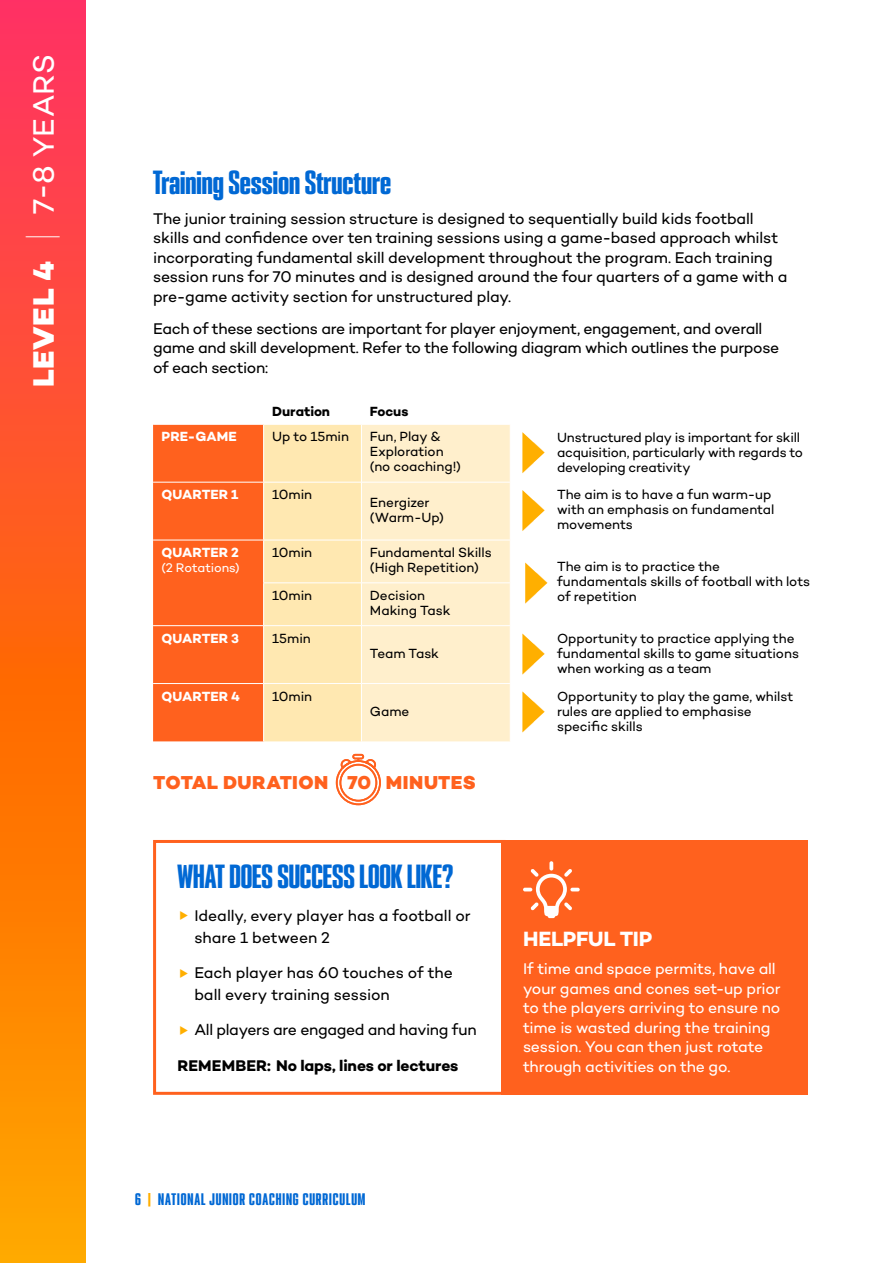
<style>
.page{position:relative;width:893px;height:1263px;background:#fff}
.page>*{position:absolute;margin:0;border:0;box-sizing:border-box;transform-origin:0 0}
.Header_2{font:30px "PODIUM Sharp 2.10";letter-spacing:-.005em;color:#0068d4}
.t1{font:30px "Campton";letter-spacing:.01em;color:#fff}
.Body_Copy{font:700 21px "Campton";letter-spacing:-.01em;color:#fff}
.t2{font:800 19.05px "Campton";letter-spacing:.02em;color:#ff611e}
.Body_Copy-2{font:15.75px/19.5px "Campton";letter-spacing:-.015em;color:#000}
.Body_Copy-3{font:15.75px/19.5px "Campton";letter-spacing:-.01em;color:#fff}
.Body_Copy-4{font:700 15.75px "Campton";letter-spacing:-.01em;color:#000}
.t3{font:15px "PODIUM Sharp 2.10";letter-spacing:.06em;color:#0068d4}
.Body_Copy-5{font:13.5px/15px "Campton";letter-spacing:-.005em;color:#000}
.Body_Copy-6{font:700 13.5px "Campton";color:#fff}
.Body_Copy-7{font:700 13.5px "Campton";letter-spacing:-.005em;color:#000}
.Body_Copy-8{font:12.75px "Campton";letter-spacing:-.005em;color:#fff}
.s1{font-weight:800}
.s2{font-family:"Antenna";font-weight:100;font-size:36px}
.s3{color:#ffaf00}
</style>
<div class="page">
<svg style="left:0;top:0;width:85px;height:1263px;background:#ff671e"></svg>
<div style="left:362px;top:425px;width:148px;height:316px;background:#ffefcc"></div>
<svg style="left:153px;top:425px;width:208px;height:316px;background:#ffa063"></svg>
<hr style="left:263px;top:425px;width:1px;height:57px;background:#fff">
<hr style="left:153px;top:482px;width:111px;height:1px;background:#fff">
<hr style="left:264px;top:482px;width:97px;height:1px;background:#fff">
<hr style="left:263px;top:482px;width:1px;height:58px;background:#fff">
<hr style="left:361px;top:482px;width:149px;height:1px;background:#fff">
<hr style="left:153px;top:540px;width:111px;height:1px;background:#fff">
<hr style="left:264px;top:540px;width:97px;height:1px;background:#fff">
<hr style="left:263px;top:540px;width:1px;height:42px;background:#fff">
<hr style="left:361px;top:540px;width:149px;height:1px;background:#fff">
<hr style="left:263px;top:582px;width:98px;height:1px;background:#fff">
<hr style="left:263px;top:583px;width:1px;height:42px;background:#fff">
<hr style="left:361px;top:582px;width:150px;height:1px;background:#fff">
<hr style="left:153px;top:625px;width:111px;height:1px;background:#fff">
<hr style="left:264px;top:625px;width:97px;height:1px;background:#fff">
<hr style="left:263px;top:626px;width:1px;height:57px;background:#fff">
<hr style="left:361px;top:625px;width:149px;height:1px;background:#fff">
<hr style="left:153px;top:683px;width:111px;height:1px;background:#fff">
<hr style="left:264px;top:683px;width:97px;height:1px;background:#fff">
<hr style="left:263px;top:684px;width:1px;height:57px;background:#fff">
<hr style="left:361px;top:683px;width:149px;height:1px;background:#fff">
<svg style="left:522px;top:432px;width:22px;height:41px"></svg>
<svg style="left:522px;top:490px;width:22px;height:41px"></svg>
<svg style="left:522px;top:633px;width:22px;height:41px"></svg>
<svg style="left:522px;top:691px;width:22px;height:41px"></svg>
<svg style="left:336px;top:754px;width:45px;height:51px"></svg>
<div style="left:153px;top:840px;width:352px;height:255px;border:3px solid #ff611e"></div>
<div style="left:502px;top:840px;width:306px;height:254px;background:#ff611e"></div>
<svg style="left:523px;top:861px;width:57px;height:57px"></svg>
<svg style="left:525px;top:562px;width:22px;height:41px"></svg>
<h1 class="t1" style="left:25px;top:387px;width:334px;rotate:-90deg"><span class="s1">LEVEL 4</span> <span class="s2">|</span> 7-8 YEARS</h1>
<p class="Header_2" style="left:153px;top:163px;width:240px">Training Session Structure</p>
<p class="Body_Copy-2" style="left:153px;top:208px;width:636px">The junior training session structure is designed to sequentially build kids football skills and confidence over ten training sessions using a game-based approach whilst incorporating fundamental skill development throughout the program. Each training session runs for 70 minutes and is designed around the four quarters of a game with a pre-game activity section for unstructured play.</p>
<p class="Body_Copy-2" style="left:153px;top:318px;width:628px">Each of these sections are important for player enjoyment, engagement, and overall game and skill development. Refer to the following diagram which outlines the purpose of each section:</p>
<p class="Body_Copy-7" style="left:272px;top:403px;width:59px">Duration</p>
<p class="Body_Copy-7" style="left:370px;top:403px;width:40px">Focus</p>
<p class="Body_Copy-6" style="left:162px;top:428px;width:77px">PRE-GAME</p>
<p class="Body_Copy-5" style="left:272px;top:429px;width:78px">Up to 15min</p>
<p class="Body_Copy-5" style="left:370px;top:429px;width:93px">Fun, Play &amp;<br>Exploration (no coaching!)</p>
<p class="Body_Copy-5" style="left:557px;top:429px;width:247px">Unstructured play is important for skill acquisition, particularly with regards to developing creativity</p>
<p class="Body_Copy-6" style="left:162px;top:486px;width:78px">QUARTER 1</p>
<p class="Body_Copy-5" style="left:272px;top:487px;width:42px">10min</p>
<p class="Body_Copy-5" style="left:370px;top:494px;width:75px">Energizer (Warm-Up)</p>
<p class="Body_Copy-5" style="left:557px;top:487px;width:219px">The aim is to have a fun warm-up with an emphasis on fundamental movements</p>
<p class="Body_Copy-6" style="left:162px;top:544px;width:79px">QUARTER 2</p>
<p class="Body_Copy-8" style="left:162px;top:560px;width:80px">(2 Rotations)</p>
<p class="Body_Copy-5" style="left:272px;top:545px;width:42px">10min</p>
<p class="Body_Copy-5" style="left:370px;top:545px;width:123px">Fundamental Skills</p>
<p class="Body_Copy-5" style="left:370px;top:560px;width:110px">(High Repetition)</p>
<p class="Body_Copy-5" style="left:557px;top:559px;width:255px">The aim is to practice the fundamentals skills of football with lots</p>
<p class="Body_Copy-5" style="left:272px;top:588px;width:42px">10min</p>
<p class="Body_Copy-5" style="left:370px;top:588px;width:57px">Decision</p>
<p class="Body_Copy-5" style="left:557px;top:589px;width:81px">of repetition</p>
<p class="Body_Copy-5" style="left:370px;top:603px;width:82px">Making Task</p>
<p class="Body_Copy-6" style="left:162px;top:630px;width:79px">QUARTER 3</p>
<p class="Body_Copy-5" style="left:272px;top:630px;width:40px">15min</p>
<p class="Body_Copy-6" style="left:162px;top:687px;width:80px">QUARTER 4</p>
<p class="Body_Copy-5" style="left:272px;top:688px;width:42px">10min</p>
<p class="Body_Copy-5" style="left:370px;top:645px;width:71px">Team Task</p>
<p class="Body_Copy-5" style="left:370px;top:703px;width:41px">Game</p>
<p class="t2" style="left:153px;top:770px;width:324px">TOTAL DURATION 70 MINUTES</p>
<p class="Header_2" style="left:177px;top:857px;width:277px">WHAT DOES SUCCESS LOOK LIKE?</p>
<p class="Body_Copy-2" style="left:194px;top:904px;width:278px;line-height:22.4px;text-indent:-17px"><span class="s3">◆</span> Ideally, every player has a football or share 1 between 2</p>
<p class="Body_Copy-2" style="left:194px;top:961px;width:260px;line-height:22.4px;text-indent:-17px"><span class="s3">◆</span> Each player has 60 touches of the ball every training session</p>
<p class="Body_Copy-2" style="left:177px;top:1020px;width:301px"><span class="s3">◆</span> All players are engaged and having fun</p>
<p class="Body_Copy-4" style="left:177px;top:1055px;width:283px">REMEMBER: No laps, lines or lectures</p>
<p class="t3" style="left:135px;top:1189px;width:232px">6 <span class="s3">|</span> NATIONAL JUNIOR COACHING CURRICULUM</p>
<p class="Body_Copy-5" style="left:557px;top:630px;width:243px">Opportunity to practice applying the fundamental skills to game situations when working as a team</p>
<p class="Body_Copy-5" style="left:557px;top:688px;width:238px">Opportunity to play the game, whilst rules are applied to emphasise specific skills</p>
<p class="Body_Copy" style="left:523px;top:925px;width:131px">HELPFUL TIP</p>
<p class="Body_Copy-3" style="left:523px;top:959px;width:259px">If time and space permits, have all your games and cones set-up prior to the players arriving to ensure no time is wasted during the training session. You can then just rotate through activities on the go.</p>
</div>
